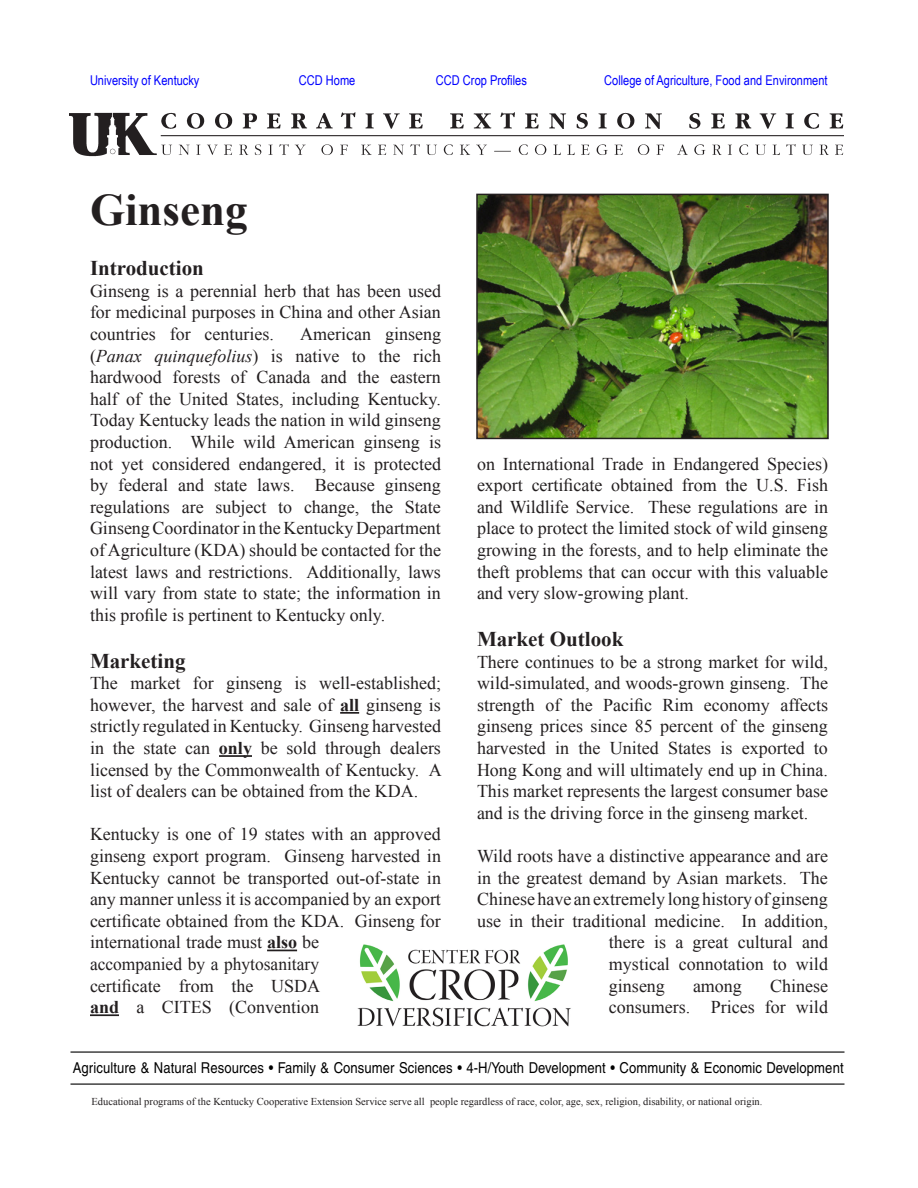
<style>
.page{position:relative;width:918px;height:1188px;background:#fff}
.page>*{position:absolute;margin:0;border:0;box-sizing:border-box;transform-origin:0 0}
.t1{font:700 45px "Times New Roman";color:#231f20}
.t2{font:700 21px "Times New Roman";color:#231f20}
.t3{font:18px/21.6px "Times New Roman";color:#231f20;text-align:justify}
.t4{font:15px "Helvetica";letter-spacing:.01em;color:#000;scale:.87 1}
.t5{font:13.5px "Arial Narrow";color:#00f}
.t6{font:10.5px "Times New Roman";color:#231f20}
.s1{font-style:italic}
.s2{font-weight:700}
</style>
<div class="page">
<svg style="left:340px;top:712px;width:19px;height:2px"></svg>
<hr style="left:219px;top:755px;width:33px;height:2px;background:#231f20">
<hr style="left:267px;top:950px;width:30px;height:1px;background:#231f20">
<hr style="left:90px;top:1014px;width:29px;height:2px;background:#231f20">
<hr style="left:70px;top:1051px;width:774px;height:2px;background:#000">
<hr style="left:70px;top:1084px;width:774px;height:1px;background:#000">
<img style="left:69px;top:112px;width:774px;height:45px">
<img style="left:479px;top:197px;width:347px;height:239px">
<div style="left:476px;top:194px;width:353px;height:245px;border:2px solid #231f20"></div>
<img style="left:357px;top:944px;width:214px;height:83px">
<p class="t5" style="left:90px;top:71px;width:111px">University of Kentucky</p>
<p class="t5" style="left:299px;top:71px;width:58px">CCD Home</p>
<p class="t5" style="left:436px;top:71px;width:93px">CCD Crop Profiles</p>
<p class="t5" style="left:604px;top:71px;width:225px">College of Agriculture, Food and Environment</p>
<p class="t1" style="left:90px;top:179px;width:159px">Ginseng</p>
<p class="t2" style="left:90px;top:254px;width:115px">Introduction</p>
<p class="t3" style="left:90px;top:280px;width:353px">Ginseng is a perennial herb that has been used for medicinal purposes in China and other Asian countries for centuries.</p>
<p class="t3" style="left:90px;top:323px;width:353px;text-indent:210px">American ginseng (<span class="s1">Panax quinquefolius</span>) is native to the rich hardwood forests of Canada and the eastern half of the United States, including Kentucky.<br>Today Kentucky leads the nation in wild ginseng production. While wild American ginseng is not yet considered endangered, it is protected by federal and state laws. Because ginseng regulations are subject to change, the State Ginseng Coordinator in the Kentucky Department of Agriculture (KDA) should be contacted for the latest laws and restrictions. Additionally, laws will vary from state to state; the information in this profile is pertinent to Kentucky only.</p>
<p class="t2" style="left:90px;top:646px;width:97px">Marketing</p>
<p class="t3" style="left:90px;top:672px;width:353px">The market for ginseng is well-established; however, the harvest and sale of <span class="s2">all</span> ginseng is strictly regulated in Kentucky. Ginseng harvested in the state can <span class="s2">only</span> be sold through dealers licensed by the Commonwealth of Kentucky. A list of dealers can be obtained from the KDA.</p>
<p class="t3" style="left:90px;top:823px;width:353px;text-align:left">Kentucky is one of 19 states with an approved ginseng export program. Ginseng harvested in Kentucky cannot be transported out-of-state in any manner unless it is accompanied by an export certificate obtained from the KDA. Ginseng for international trade must <span class="s2">also</span> be<br>accompanied by a phytosanitary<br>certificate from the USDA<br><span class="s2">and</span> a CITES (Convention</p>
<p class="t3" style="left:477px;top:453px;width:353px">on International Trade in Endangered Species) export certificate obtained from the U.S. Fish and Wildlife Service. These regulations are in place to protect the limited stock of wild ginseng growing in the forests, and to help eliminate the theft problems that can occur with this valuable and very slow-growing plant.</p>
<p class="t2" style="left:477px;top:625px;width:148px">Market Outlook</p>
<p class="t3" style="left:477px;top:651px;width:353px">There continues to be a strong market for wild, wild-simulated, and woods-grown ginseng. The strength of the Pacific Rim economy affects ginseng prices since 85 percent of the ginseng harvested in the United States is exported to Hong Kong and will ultimately end up in China.<br>This market represents the largest consumer base and is the driving force in the ginseng market.</p>
<p class="t3" style="left:477px;top:845px;width:353px">Wild roots have a distinctive appearance and are</p>
<p class="t3" style="left:477px;top:867px;width:352px">in the greatest demand by Asian markets. The</p>
<p class="t3" style="left:477px;top:888px;width:352px">Chinese have an extremely long history of ginseng</p>
<p class="t3" style="left:477px;top:910px;width:353px">use in their traditional medicine. In addition,</p>
<p class="t3" style="left:609px;top:931px;width:221px">there is a great cultural and</p>
<p class="t3" style="left:609px;top:953px;width:221px">mystical connotation to wild</p>
<p class="t3" style="left:609px;top:975px;width:57px">ginseng</p>
<p class="t3" style="left:693px;top:975px;width:50px">among</p>
<p class="t3" style="left:609px;top:975px;width:221px;text-align:right">Chinese<br>consumers. Prices for wild</p>
<p class="t4" style="left:73px;top:1059px;width:888px">Agriculture &amp; Natural Resources • Family &amp; Consumer Sciences • 4-H/Youth Development • Community &amp; Economic Development</p>
<p class="t6" style="left:92px;top:1095px;width:672px">Educational programs of the Kentucky Cooperative Extension Service serve all people regardless of race, color, age, sex, religion, disability, or national origin.</p>
</div>
